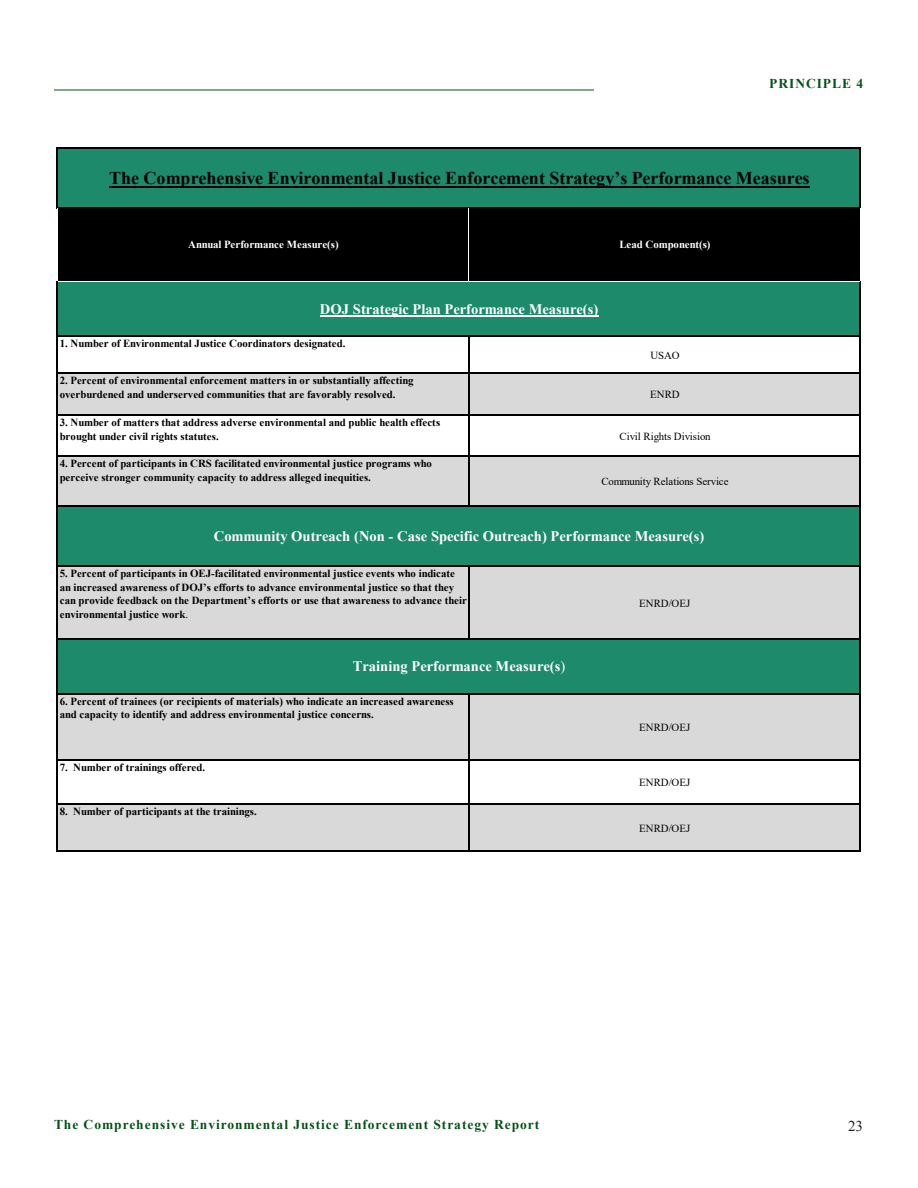
<style>
.page{position:relative;width:918px;height:1188px;background:#fff}
.page>*{position:absolute;margin:0;border:0;box-sizing:border-box;transform-origin:0 0}
.t1{font:700 18px "Times New Roman";letter-spacing:-.005em;color:#000}
.t2{font:15px "Times New Roman";color:#231f20}
.t3{font:700 14.55px "Times New Roman";color:#fff}
.t4{font:700 13.5px "Times New Roman";letter-spacing:.07em;color:#065118}
.t5{font:700 10.8px/13.5px "Times New Roman";color:#000}
.t6{font:10.8px "Times New Roman";letter-spacing:-.005em;color:#000}
.t7{font:700 10.8px "Times New Roman";color:#fff}
.s1{font-weight:400}
</style>
<div class="page">
<hr style="left:54px;top:90px;width:540px;height:1px;background:#065118">
<div style="left:58px;top:149px;width:803px;height:59px;background:#1c8a6b"></div>
<div style="left:58px;top:208px;width:803px;height:74px;background:#000"></div>
<div style="left:58px;top:282px;width:803px;height:54px;background:#1c8a6b"></div>
<div style="left:58px;top:373px;width:803px;height:42px;background:#d9d9d9"></div>
<div style="left:58px;top:456px;width:803px;height:50px;background:#d9d9d9"></div>
<div style="left:58px;top:506px;width:803px;height:60px;background:#1c8a6b"></div>
<div style="left:58px;top:566px;width:803px;height:73px;background:#d9d9d9"></div>
<div style="left:58px;top:639px;width:803px;height:55px;background:#1c8a6b"></div>
<div style="left:58px;top:694px;width:803px;height:66px;background:#d9d9d9"></div>
<div style="left:58px;top:804px;width:803px;height:47px;background:#d9d9d9"></div>
<hr style="left:109px;top:186px;width:700px;height:2px;background:#000">
<hr style="left:320px;top:315px;width:278px;height:2px;background:#fff">
<hr style="left:57px;top:147px;width:1px;height:61px;background:#000">
<hr style="left:860px;top:149px;width:1px;height:59px;background:#000">
<hr style="left:860px;top:208px;width:1px;height:73px;background:#fff">
<hr style="left:468px;top:208px;width:1px;height:74px;background:#fff">
<hr style="left:57px;top:281px;width:1px;height:286px;background:#000">
<hr style="left:468px;top:337px;width:2px;height:170px;background:#000">
<hr style="left:860px;top:281px;width:1px;height:284px;background:#000">
<hr style="left:57px;top:567px;width:1px;height:71px;background:#000">
<hr style="left:860px;top:565px;width:1px;height:73px;background:#000">
<hr style="left:57px;top:638px;width:1px;height:57px;background:#000">
<hr style="left:468px;top:567px;width:2px;height:71px;background:#000">
<hr style="left:860px;top:640px;width:1px;height:53px;background:#000">
<hr style="left:57px;top:695px;width:1px;height:157px;background:#000">
<hr style="left:860px;top:693px;width:1px;height:159px;background:#000">
<hr style="left:468px;top:695px;width:2px;height:157px;background:#000">
<hr style="left:58px;top:147px;width:803px;height:2px;background:#000">
<hr style="left:58px;top:207px;width:802px;height:1px;background:#000">
<hr style="left:58px;top:281px;width:802px;height:1px;background:#fff">
<hr style="left:58px;top:335px;width:803px;height:2px;background:#000">
<hr style="left:58px;top:372px;width:803px;height:2px;background:#000">
<hr style="left:58px;top:414px;width:803px;height:2px;background:#000">
<hr style="left:58px;top:455px;width:803px;height:2px;background:#000">
<hr style="left:58px;top:505px;width:803px;height:2px;background:#000">
<hr style="left:58px;top:565px;width:802px;height:2px;background:#000">
<hr style="left:58px;top:638px;width:803px;height:2px;background:#000">
<hr style="left:58px;top:693px;width:802px;height:2px;background:#000">
<hr style="left:58px;top:759px;width:803px;height:2px;background:#000">
<hr style="left:58px;top:803px;width:803px;height:2px;background:#000">
<hr style="left:58px;top:850px;width:803px;height:2px;background:#000">
<p class="t4" style="left:769px;top:74px;width:95px">PRINCIPLE 4</p>
<p class="t1" style="left:109px;top:165px;width:702px">The Comprehensive Environmental Justice Enforcement Strategy’s Performance Measures</p>
<p class="t7" style="left:188px;top:237px;width:152px">Annual Performance Measure(s)</p>
<p class="t7" style="left:619px;top:237px;width:93px">Lead Component(s)</p>
<p class="t3" style="left:320px;top:298px;width:280px">DOJ Strategic Plan Performance Measure(s)</p>
<p class="t5" style="left:60px;top:337px;width:287px">1. Number of Environmental Justice Coordinators designated.</p>
<p class="t5" style="left:60px;top:373px;width:355px">2. Percent of environmental enforcement matters in or substantially affecting overburdened and underserved communities that are favorably resolved.</p>
<p class="t5" style="left:60px;top:416px;width:382px">3. Number of matters that address adverse environmental and public health effects brought under civil rights statutes.</p>
<p class="t6" style="left:650px;top:347px;width:31px">USAO</p>
<p class="t6" style="left:650px;top:387px;width:31px">ENRD</p>
<p class="t6" style="left:620px;top:428px;width:92px">Civil Rights Division</p>
<p class="t5" style="left:60px;top:456px;width:374px">4. Percent of participants in CRS facilitated environmental justice programs who perceive stronger community capacity to address alleged inequities.</p>
<p class="t6" style="left:601px;top:474px;width:129px">Community Relations Service</p>
<p class="t3" style="left:214px;top:525px;width:492px">Community Outreach (Non - Case Specific Outreach) Performance Measure(s)</p>
<p class="t5" style="left:60px;top:566px;width:409px">5. Percent of participants in OEJ-facilitated environmental justice events who indicate an increased awareness of DOJ’s efforts to advance environmental justice so that they can provide feedback on the Department’s efforts or use that awareness to advance their environmental justice work<span class="s1">.</span></p>
<p class="t3" style="left:353px;top:656px;width:214px">Training Performance Measure(s<span class="s1">)</span></p>
<p class="t5" style="left:60px;top:694px;width:396px">6. Percent of trainees (or recipients of materials) who indicate an increased awareness and capacity to identify and address environmental justice concerns.</p>
<p class="t5" style="left:60px;top:761px;width:147px">7. Number of trainings offered.</p>
<p class="t5" style="left:60px;top:805px;width:198px">8. Number of participants at the trainings.</p>
<p class="t6" style="left:639px;top:595px;width:53px">ENRD/OEJ</p>
<p class="t6" style="left:639px;top:720px;width:53px">ENRD/OEJ</p>
<p class="t6" style="left:639px;top:775px;width:53px">ENRD/OEJ</p>
<p class="t6" style="left:639px;top:821px;width:53px">ENRD/OEJ</p>
<p class="t4" style="left:54px;top:1115px;width:487px">The Comprehensive Environmental Justice Enforcement Strategy Report</p>
<p class="t2" style="left:848px;top:1116px;width:16px">23</p>
</div>
